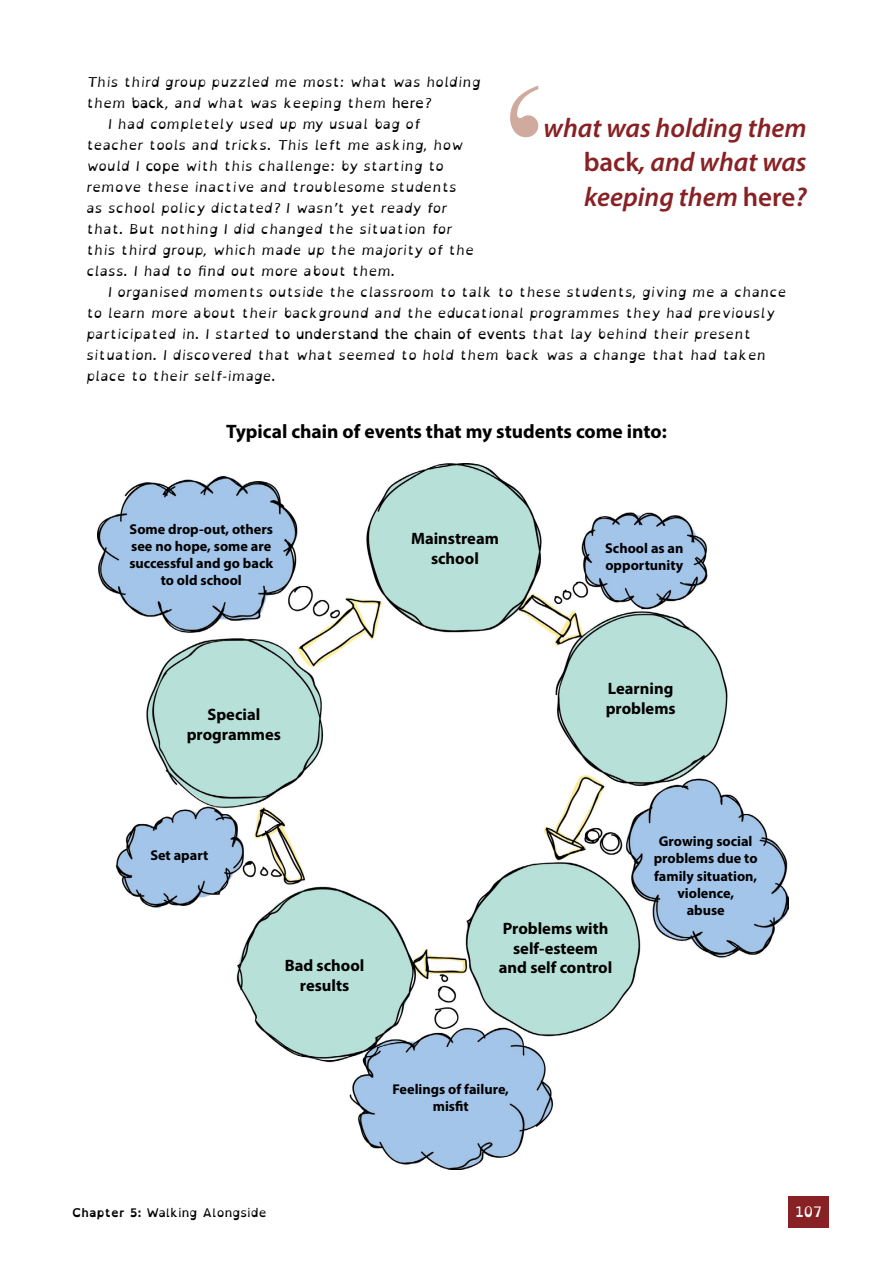
<style>
.page{position:relative;width:893px;height:1263px;background:#fff}
.page>*{position:absolute;margin:0;border:0;box-sizing:border-box;transform-origin:0 0}
.Sml_Chapter_sub-titl{font:194.4px "Times New Roman MT Std";color:#cfaa9d}
.Pull_Quote-5{font:italic 600 27px/34.5px "Myriad Pro";color:#882124;text-align:right}
.heading-5-lev-5{font:700 19.5px "Myriad Pro";color:#000}
.Figure_text_bold_-_5{font:700 16.5px/19.8px "Myriad Pro";color:#000;text-align:center}
.t1{font:14.4px "Open Dyslexic";color:#fff}
.figure_text-5{font:700 14.25px/17.1px "Myriad Pro";color:#000;text-align:center}
.Story_text-indent-5{font:italic 13.8px/21px "Open Dyslexic";color:#000}
.Story-text-5{font:italic 13.8px/21px "Open Dyslexic";color:#000}
.t2{font:12px "Open Dyslexic";letter-spacing:.02em;color:#000}
.s1{font-style:normal}
.s2{font-weight:700}
</style>
<div class="page">
<img style="left:98px;top:464px;width:691px;height:705px">
<div style="left:788px;top:1196px;width:41px;height:32px;background:#882124"></div>
<p class="Story-text-5" style="left:86px;top:73px;width:396px">This third group puzzled me most: what was holding them <span class="s1">back</span>, and what was keeping them <span class="s1">here</span>?</p>
<p class="Story_text-indent-5" style="left:86px;top:115px;width:389px;text-indent:21px">I had completely used up my usual bag of teacher tools and tricks. This left me asking, how would I <span class="s1">cope</span> with this challenge: by starting to remove these inactive and troublesome students as school policy dictated? I wasn’t yet ready for that. But nothing I did changed the situation for this third group, which made up the majority of the class. I had to find out more about them.</p>
<p class="Story_text-indent-5" style="left:86px;top:283px;width:702px;text-indent:21px">I organised moments outside the classroom to talk to these students, giving me a chance to learn more about their background and the educational programmes they had previously participated in. I started <span class="s1">to understand the chain of events</span> that lay behind their present situation. I discovered that what seemed to hold them back was a change that had taken place to their self-image.</p>
<p class="Sml_Chapter_sub-titl" style="left:498px;top:47px;width:54px">‘</p>
<p class="Pull_Quote-5" style="left:544px;top:110px;width:265px">what was holding them <span class="s1">back</span>, and what was</p>
<p class="Pull_Quote-5" style="left:584px;top:179px;width:224px">keeping them <span class="s1">here</span>?</p>
<p class="heading-5-lev-5" style="left:226px;top:419px;width:442px">Typical chain of events that my students come into:</p>
<p class="figure_text-5" style="left:129px;top:520px;width:145px">Some drop-out, others see no hope, some are successful and go back to old school</p>
<p class="Figure_text_bold_-_5" style="left:187px;top:704px;width:96px">Special programmes</p>
<p class="figure_text-5" style="left:150px;top:847px;width:59px">Set apart</p>
<p class="Figure_text_bold_-_5" style="left:411px;top:528px;width:89px">Mainstream school</p>
<p class="figure_text-5" style="left:605px;top:539px;width:80px;text-align:left">School as an opportunity</p>
<p class="Figure_text_bold_-_5" style="left:606px;top:678px;width:71px;text-align:left">Learning problems</p>
<p class="figure_text-5" style="left:654px;top:832px;width:105px">Growing social problems due to family situation, violence,<br>abuse</p>
<p class="Figure_text_bold_-_5" style="left:503px;top:918px;width:107px">Problems with self-esteem</p>
<p class="Figure_text_bold_-_5" style="left:285px;top:955px;width:81px">Bad school</p>
<p class="Figure_text_bold_-_5" style="left:499px;top:957px;width:115px">and self control</p>
<p class="Figure_text_bold_-_5" style="left:300px;top:974px;width:51px">results</p>
<p class="figure_text-5" style="left:392px;top:1080px;width:118px">Feelings of failure, misfit</p>
<p class="t2" style="left:72px;top:1205px;width:196px"><span class="s2">Chapter 5:</span> Walking Alongside</p>
<p class="t1" style="left:795px;top:1203px;width:28px">107</p>
</div>
